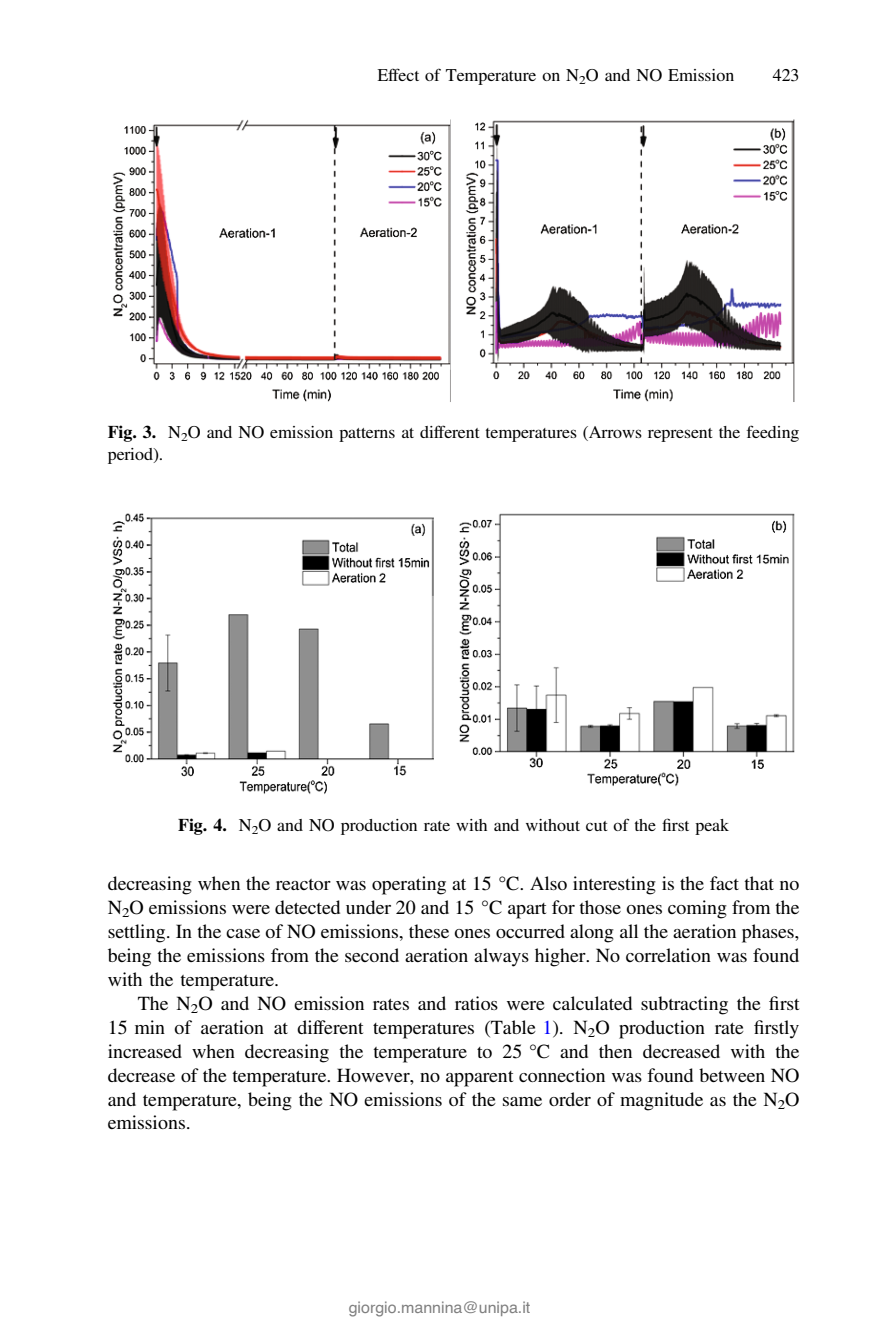
<style>
.page{position:relative;width:879px;height:1333px;background:#fff}
.page>*{position:absolute;margin:0;border:0;box-sizing:border-box;transform-origin:0 0}
.t1{font:20px/24px "Fdjdsc Dmcwdm Nxsmpk Adv TT5 ada 87 cc";color:#000;text-align:justify}
.t2{font:18px/22px "Fdjdsc Dmcwdm Nxsmpk Adv TT5 ada 87 cc";color:#000}
.t3{font:16px "Helvetica";color:#808080}
.s1{font-family:"Jmhqpw Gxhrtv Bncpjj Adv T Teeee 58 d 9.B"}
.s2{font-family:"Knlbyr Fvmvwf Kltlsd Adv TT5 ada 87 cc+fb"}
.s3{color:#00f}
</style>
<div class="page">
<img style="left:113px;top:119px;width:681px;height:283px">
<img style="left:113px;top:513px;width:681px;height:281px">
<p class="t2" style="left:377px;top:66px;width:358px">Effect of Temperature on N<sub>2</sub>O and NO Emission</p>
<p class="t2" style="left:772px;top:66px;width:28px">423</p>
<p class="t2" style="left:108px;top:423px;width:693px"><span class="s1">Fig. 3.</span> N<sub>2</sub>O and NO emission patterns at different temperatures (Arrows represent the feeding period).</p>
<p class="t2" style="left:178px;top:815px;width:552px"><span class="s1">Fig. 4.</span> N<sub>2</sub>O and NO production rate with and without cut of the <span class="s2">fi</span>rst peak</p>
<p class="t1" style="left:108px;top:873px;width:693px">decreasing when the reactor was operating at 15 °C. Also interesting is the fact that no N<sub>2</sub>O emissions were detected under 20 and 15 °C apart for those ones coming from the settling. In the case of NO emissions, these ones occurred along all the aeration phases, being the emissions from the second aeration always higher. No correlation was found with the temperature.</p>
<p class="t1" style="left:108px;top:993px;width:693px;text-indent:30px">The N<sub>2</sub>O and NO emission rates and ratios were calculated subtracting the <span class="s2">fi</span>rst 15 min of aeration at different temperatures (Table <span class="s3">1</span>). N<sub>2</sub>O production rate <span class="s2">fi</span>rstly increased when decreasing the temperature to 25 °C and then decreased with the decrease of the temperature. However, no apparent connection was found between NO and temperature, being the NO emissions of the same order of magnitude as the N<sub>2</sub>O emissions.</p>
<p class="t3" style="left:349px;top:1297px;width:183px">giorgio.mannina@unipa.it</p>
</div>
